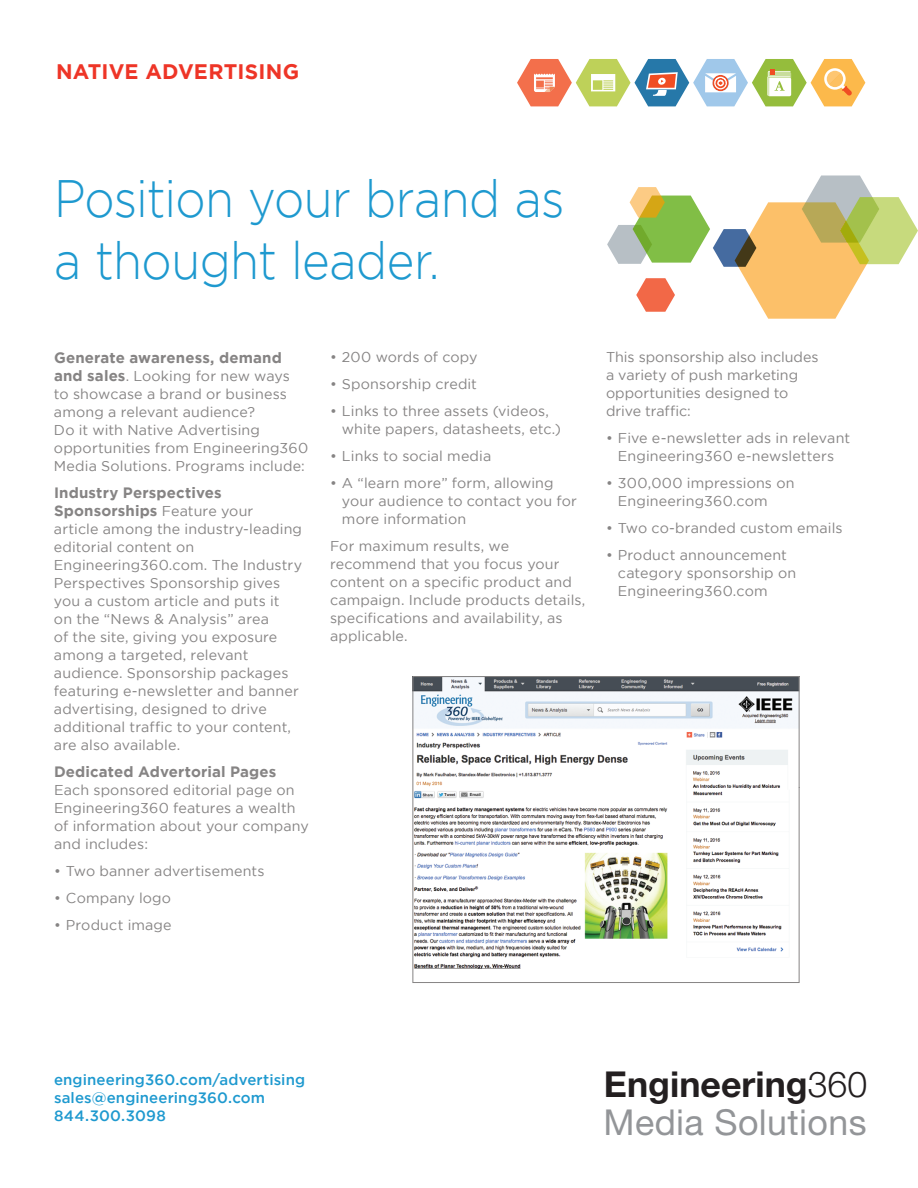
<style>
.page{position:relative;width:918px;height:1188px;background:#fff}
.page>*{position:absolute;margin:0;border:0;box-sizing:border-box;transform-origin:0 0}
.t1{font:300 52.5px/61.5px "Gotham";letter-spacing:-.015em;color:#1e99cf;scale:.9 1}
.t2{font:35.7px/38.7px "Helvetica Neue LT Std";letter-spacing:.01em;color:#939598}
.t3{font:700 21px "Gotham";letter-spacing:.01em;color:#ee3527}
.t4{font:700 15px/18px "Gotham";letter-spacing:.01em;color:#868484}
.t5{font:500 15px/18px "Gotham";letter-spacing:.01em;color:#1e99cf}
.t6{font:14.25px/18px "Gotham";letter-spacing:.01em;color:#868484}
.s1{font-weight:700;font-size:15px}
.s2{font-weight:400;font-size:14.25px}
.s3{font-weight:700;color:#231f20}
.s4{font-weight:300;color:#231f20}
</style>
<div class="page">
<svg style="left:517px;top:59px;width:348px;height:47px"></svg>
<svg style="left:607px;top:176px;width:311px;height:143px"></svg>
<img style="left:414px;top:678px;width:384px;height:291px">
<div style="left:412px;top:676px;width:388px;height:307px;border:1px solid #868484"></div>
<h3 class="t3" style="left:56px;top:57px;width:245px">Native Advertisin g</h3>
<h1 class="t1" style="left:54px;top:167px;width:569px">Position your brand as a thought leader.</h1>
<p class="t4" style="left:54px;top:349px;width:229px">Generate awareness, demand</p>
<p class="t6" style="left:54px;top:367px;width:256px"><span class="s1">and sales</span>. Looking for new ways to showcase a brand or business among a relevant audience?<br>Do it with Native Advertising opportunities from Engineering360<br>Media Solutions. Programs include:</p>
<p class="t4" style="left:54px;top:484px;width:201px">I ndustry Perspectives<br>Sponsorships <span class="s2">Feature your</span></p>
<p class="t6" style="left:54px;top:520px;width:250px">article among the industry-leading editorial content on<br>Engineering360.com. The Industry<br>Perspectives Sponsorship gives you a custom article and puts it<br>on the “News &amp; Analysis” area<br>of the site, giving you exposure among a targeted, relevant audience. Sponsorship packages featuring e-newsletter and banner advertising, designed to drive additional traffic to your content, are also available.</p>
<p class="t4" style="left:54px;top:763px;width:224px">Dedicated Advertorial Pages</p>
<p class="t6" style="left:54px;top:781px;width:256px">Each sponsored editorial page on<br>Engineering360 features a wealth of information about your company and includes:</p>
<p class="t6" style="left:54px;top:862px;width:212px">• Two banner advertisements</p>
<p class="t6" style="left:54px;top:889px;width:119px">• Company logo</p>
<p class="t6" style="left:54px;top:916px;width:119px">• Product image</p>
<p class="t6" style="left:330px;top:348px;width:149px">• 200 words of copy</p>
<p class="t6" style="left:330px;top:375px;width:149px">• Sponsorship credit</p>
<p class="t6" style="left:342px;top:402px;width:221px;text-indent:-12px">• Links to three assets (videos, white papers, datasheets, etc.)</p>
<p class="t6" style="left:330px;top:447px;width:163px">• Links to social media</p>
<p class="t6" style="left:342px;top:474px;width:236px;text-indent:-12px">• A “learn more” form, allowing your audience to contact you for more information</p>
<p class="t6" style="left:330px;top:537px;width:257px">For maximum results, we recommend that you focus your content on a specific product and campaign. Include products details, specifications and availability, as applicable.</p>
<p class="t6" style="left:606px;top:348px;width:214px">This sponsorship also includes a variety of push marketing opportunities designed to drive traffic:</p>
<p class="t6" style="left:606px;top:429px;width:246px;text-align:center">• Five e-newsletter ads in relevant<br>Engineering360 e-newsletters</p>
<p class="t6" style="left:618px;top:474px;width:178px;text-indent:-12px">• 300,000 impressions on<br>Engineering360.com</p>
<p class="t6" style="left:606px;top:519px;width:238px">• Two co-branded custom emails</p>
<p class="t6" style="left:618px;top:546px;width:180px;text-indent:-12px">• Product announcement category sponsorship on<br>Engineering360.com</p>
<p class="t5" style="left:54px;top:1071px;width:253px">engineering360.com/advertising sales@engineering360.com<br>844.300.3098</p>
<h2 class="t2" style="left:604px;top:1064px;width:265px"><span class="s3">Engineering</span><span class="s4">360<br></span>Media Solutions</h2>
</div>
